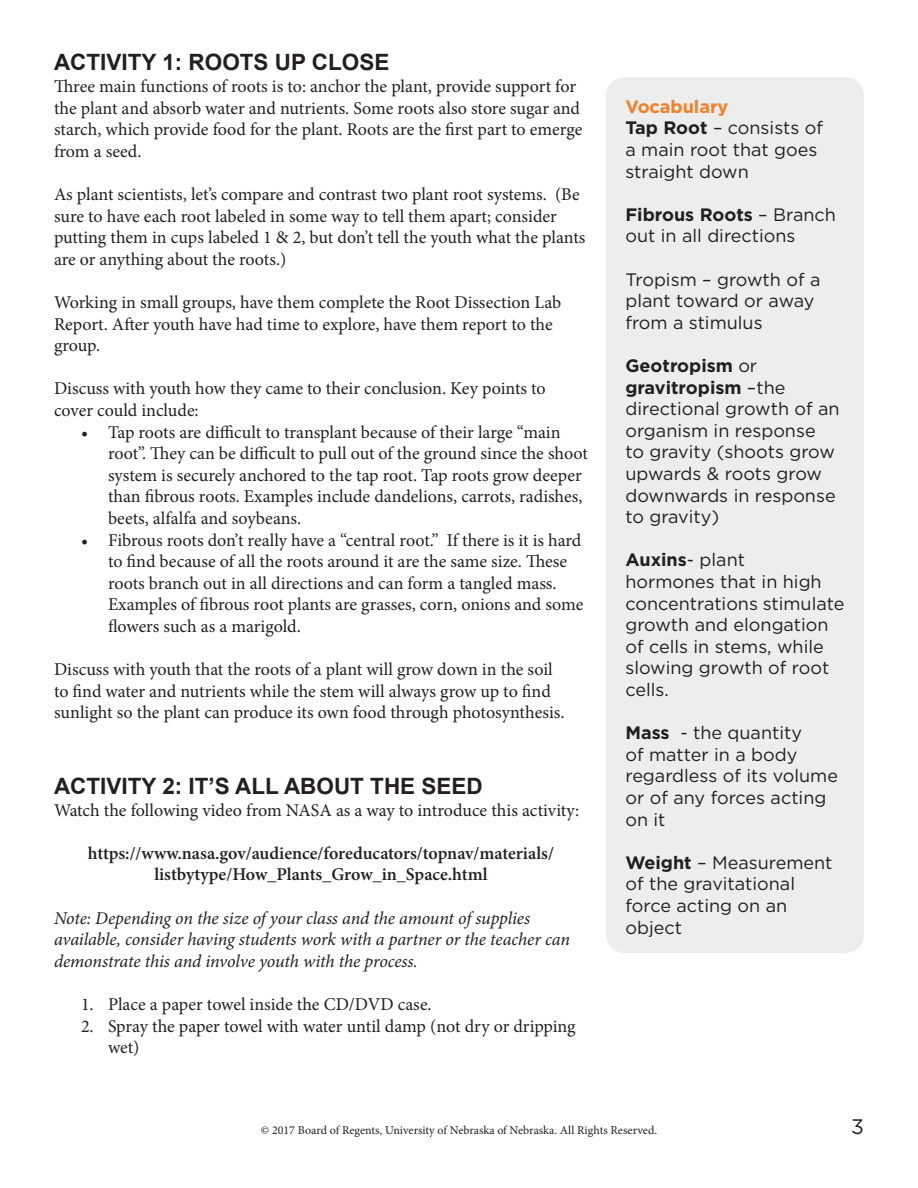
<style>
.page{position:relative;width:918px;height:1188px;background:#fff}
.page>*{position:absolute;margin:0;border:0;box-sizing:border-box;transform-origin:0 0}
.Bullets{font:700 22.5px "Arial";color:#231f20}
.t1{font:21px "Gotham";color:#231f20}
.Bullets-2{font:18px/21.6px "Minion Pro";letter-spacing:-.005em;color:#231f20}
.t2{font:18px/21.6px "Gotham";color:#231f20}
.Bullets-3{font:italic 18px/21.6px "Minion Pro";letter-spacing:-.01em;color:#231f20}
.Bullets-4{font:600 18px "Minion Pro";color:#231f20}
.t3{font:700 18px "Gotham";color:#f57f27}
.t4{font:12px "Minion Pro";color:#231f20}
.s1{font-weight:700}
</style>
<div class="page">
<div style="left:606px;top:77px;width:258px;height:876px;background:#eceded;border-radius:19px"></div>
<p class="Bullets" style="left:54px;top:48px;width:337px">ACTIVITY 1: ROOTS UP CLOSE</p>
<p class="Bullets-2" style="left:54px;top:76px;width:530px">Three main functions of roots is to: anchor the plant, provide support for the plant and absorb water and nutrients. Some roots also store sugar and starch, which provide food for the plant. Roots are the first part to emerge from a seed.</p>
<p class="Bullets-2" style="left:54px;top:184px;width:533px">As plant scientists, let’s compare and contrast two plant root systems. (Be sure to have each root labeled in some way to tell them apart; consider putting them in cups labeled 1 &amp; 2, but don’t tell the youth what the plants are or anything about the roots.)</p>
<p class="Bullets-2" style="left:54px;top:292px;width:509px">Working in small groups, have them complete the Root Dissection Lab<br>Report. After youth have had time to explore, have them report to the group.</p>
<p class="Bullets-2" style="left:54px;top:378px;width:493px">Discuss with youth how they came to their conclusion. Key points to cover could include:</p>
<p class="Bullets-2" style="left:108px;top:421px;width:481px;text-indent:-27px">• Tap roots are difficult to transplant because of their large “main root”. They can be difficult to pull out of the ground since the shoot system is securely anchored to the tap root. Tap roots grow deeper than fibrous roots. Examples include dandelions, carrots, radishes, beets, alfalfa and soybeans.</p>
<p class="Bullets-2" style="left:108px;top:529px;width:477px;text-indent:-27px">• Fibrous roots don’t really have a “central root.” If there is it is hard to find because of all the roots around it are the same size. These roots branch out in all directions and can form a tangled mass.<br>Examples of fibrous root plants are grasses, corn, onions and some flowers such as a marigold.</p>
<p class="Bullets-2" style="left:54px;top:659px;width:512px">Discuss with youth that the roots of a plant will grow down in the soil to find water and nutrients while the stem will always grow up to find sunlight so the plant can produce its own food through photosynthesis.</p>
<p class="Bullets" style="left:54px;top:771px;width:430px">ACTIVITY 2: IT’S ALL ABOUT THE SEED</p>
<p class="Bullets-2" style="left:54px;top:799px;width:527px">Watch the following video from NASA as a way to introduce this activity:</p>
<p class="Bullets-4" style="left:88px;top:841px;width:468px">https://www.nasa.gov/audience/foreducators/topnav/materials/</p>
<p class="Bullets-4" style="left:154px;top:862px;width:335px">listbytype/How_Plants_Grow_in_Space.html</p>
<p class="Bullets-3" style="left:54px;top:907px;width:517px">Note: Depending on the size of your class and the amount of supplies available, consider having students work with a partner or the teacher can demonstrate this and involve youth with the process.</p>
<p class="Bullets-2" style="left:81px;top:994px;width:352px">1. Place a paper towel inside the CD/DVD case.</p>
<p class="Bullets-2" style="left:108px;top:1015px;width:469px;text-indent:-27px">2. Spray the paper towel with water until damp (not dry or dripping wet)</p>
<p class="t3" style="left:625px;top:94px;width:104px">Vocabulary</p>
<p class="t2" style="left:625px;top:117px;width:199px"><span class="s1">Tap Root</span> – consists of a main root that goes straight down</p>
<p class="t2" style="left:625px;top:203px;width:212px"><span class="s1">Fibrous Roots</span> – Branch out in all directions</p>
<p class="t2" style="left:625px;top:268px;width:196px">Tropism – growth of a plant toward or away from a stimulus</p>
<p class="t2" style="left:625px;top:354px;width:216px"><span class="s1">Geotropism</span> or <span class="s1">gravitropism</span> –the directional growth of an organism in response<br>to gravity (shoots grow upwards &amp; roots grow downwards in response to gravity)</p>
<p class="t2" style="left:625px;top:549px;width:221px"><span class="s1">Auxins</span>- plant<br>hormones that in high concentrations stimulate growth and elongation of cells in stems, while slowing growth of root cells.</p>
<p class="t2" style="left:625px;top:722px;width:214px"><span class="s1">Mass</span> - the quantity<br>of matter in a body regardless of its volume or of any forces acting on it</p>
<p class="t2" style="left:625px;top:851px;width:209px"><span class="s1">Weight</span> – Measurement of the gravitational force acting on an object</p>
<p class="t4" style="left:261px;top:1122px;width:398px">© 2017 Board of Regents, University of Nebraska of Nebraska. All Rights Reserved.</p>
<p class="t1" style="left:851px;top:1113px;width:14px">3</p>
</div>
